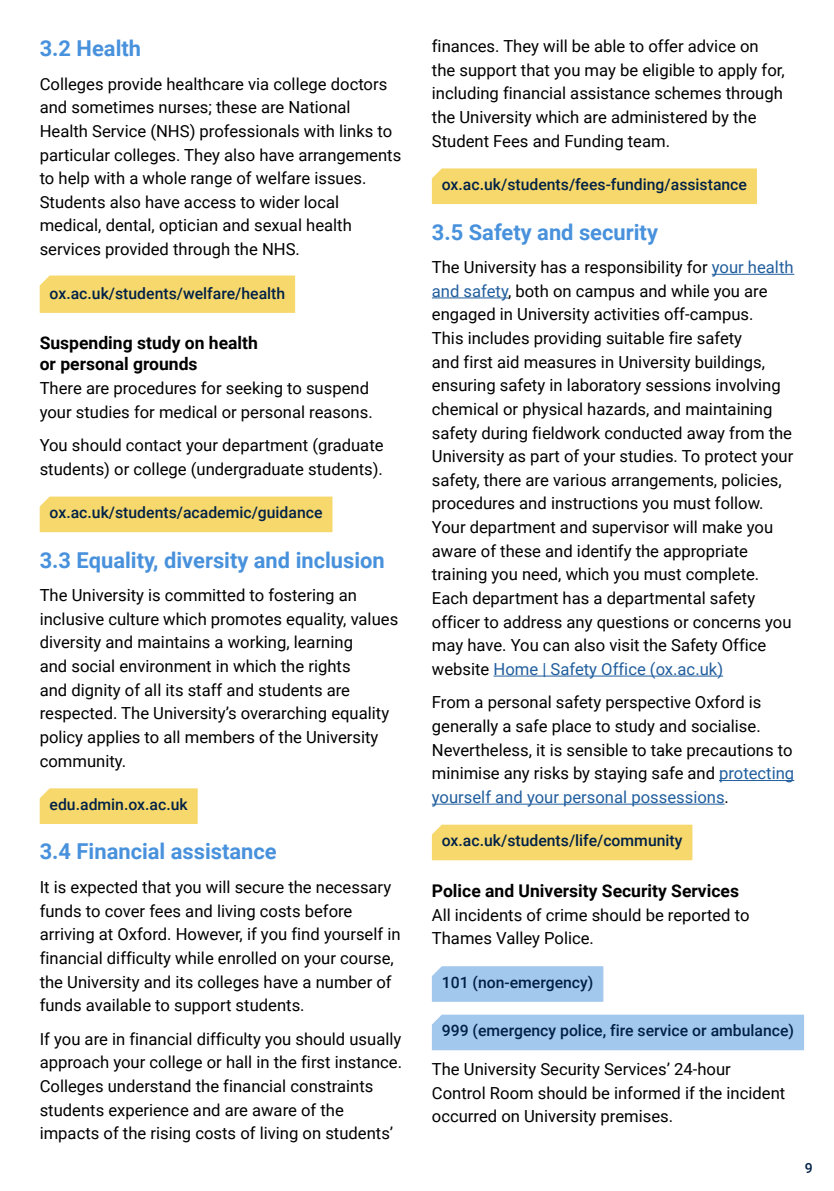
<style>
.page{position:relative;width:834px;height:1191px;background:#fff}
.page>*{position:absolute;margin:0;border:0;box-sizing:border-box;transform-origin:0 0}
.HEADER_2{font:700 21.88px "Roboto";color:#4891dc}
.HEADER_3{font:700 17.5px/21px "Roboto";color:#000}
.Body{font:16.62px/23.6px "Roboto";color:#000}
.Website{font:500 15.75px "Roboto";color:#002147}
.Phone_numbers{font:500 15.75px "Roboto";color:#002147}
.t1{font:500 14px "Roboto";color:#002147}
.s1{color:#215e9e}
</style>
<div class="page">
<div style="left:40px;top:275px;width:255px;height:38px;background:#f7d86c"></div>
<div style="left:40px;top:496px;width:292px;height:36px;background:#f7d86c"></div>
<div style="left:40px;top:788px;width:158px;height:36px;background:#f7d86c"></div>
<div style="left:432px;top:168px;width:324px;height:36px;background:#f7d86c"></div>
<hr style="left:711px;top:274px;width:83px;height:1px;background:#215e9e">
<hr style="left:432px;top:297px;width:76px;height:1px;background:#215e9e">
<hr style="left:493px;top:675px;width:230px;height:1px;background:#215e9e">
<hr style="left:719px;top:780px;width:75px;height:1px;background:#215e9e">
<hr style="left:432px;top:803px;width:292px;height:1px;background:#215e9e">
<div style="left:432px;top:824px;width:260px;height:36px;background:#f7d86c"></div>
<div style="left:432px;top:966px;width:171px;height:35px;background:#a3c8ed"></div>
<div style="left:432px;top:1014px;width:371px;height:36px;background:#a3c8ed"></div>
<h2 class="HEADER_2" style="left:40px;top:33px;width:103px">3.2 Health</h2>
<p class="Body" style="left:40px;top:71px;width:363px">Colleges provide healthcare via college doctors and sometimes nurses; these are National Health Service (NHS) professionals with links to particular colleges. They also have arrangements to help with a whole range of welfare issues.<br>Students also have access to wider local medical, dental, optician and sexual health services provided through the NHS.</p>
<p class="Website" style="left:50px;top:282px;width:237px">ox.ac.uk/students/welfare/health</p>
<h3 class="HEADER_3" style="left:40px;top:332px;width:220px">Suspending study on health or personal grounds</h3>
<p class="Body" style="left:40px;top:376px;width:334px">There are procedures for seeking to suspend your studies for medical or personal reasons.</p>
<p class="Body" style="left:40px;top:433px;width:345px">You should contact your department (graduate students) or college (undergraduate students).</p>
<p class="Website" style="left:50px;top:502px;width:274px">ox.ac.uk/students/academic/guidance</p>
<h2 class="HEADER_2" style="left:40px;top:544px;width:346px">3.3 Equality, diversity and inclusion</h2>
<p class="Body" style="left:40px;top:583px;width:360px">The University is committed to fostering an inclusive culture which promotes equality, values diversity and maintains a working, learning<br>and social environment in which the rights<br>and dignity of all its staff and students are respected. The University’s overarching equality policy applies to all members of the University community.</p>
<p class="Website" style="left:50px;top:793px;width:140px">edu.admin.ox.ac.uk</p>
<h2 class="HEADER_2" style="left:40px;top:836px;width:238px">3.4 Financial assistance</h2>
<p class="Body" style="left:40px;top:874px;width:362px">It is expected that you will secure the necessary funds to cover fees and living costs before arriving at Oxford. However, if you find yourself in financial difficulty while enrolled on your course, the University and its colleges have a number of funds available to support students.</p>
<p class="Body" style="left:40px;top:1026px;width:364px">If you are in financial difficulty you should usually approach your college or hall in the first instance.<br>Colleges understand the financial constraints students experience and are aware of the impacts of the rising costs of living on students’</p>
<p class="Body" style="left:432px;top:34px;width:354px">finances. They will be able to offer advice on the support that you may be eligible to apply for, including financial assistance schemes through the University which are administered by the Student Fees and Funding team.</p>
<p class="Website" style="left:441px;top:173px;width:306px">ox.ac.uk/students/fees-funding/assistance</p>
<h2 class="HEADER_2" style="left:432px;top:216px;width:227px">3.5 Safety and security</h2>
<p class="Body" style="left:432px;top:255px;width:363px">The University has a responsibility for <span class="s1">your health and safety</span>, both on campus and while you are engaged in University activities off-campus.<br>This includes providing suitable fire safety<br>and first aid measures in University buildings, ensuring safety in laboratory sessions involving chemical or physical hazards, and maintaining safety during fieldwork conducted away from the University as part of your studies. To protect your safety, there are various arrangements, policies, procedures and instructions you must follow.<br>Your department and supervisor will make you aware of these and identify the appropriate training you need, which you must complete.<br>Each department has a departmental safety officer to address any questions or concerns you may have. You can also visit the Safety Office website <span class="s1">Home | Safety Office (ox.ac.uk)</span></p>
<p class="Body" style="left:432px;top:690px;width:364px">From a personal safety perspective Oxford is generally a safe place to study and socialise.<br>Nevertheless, it is sensible to take precautions to minimise any risks by staying safe and <span class="s1">protecting yourself and your personal possessions</span>.</p>
<p class="Website" style="left:441px;top:829px;width:242px">ox.ac.uk/students/life/community</p>
<h3 class="HEADER_3" style="left:432px;top:880px;width:308px">Police and University Security Services</h3>
<p class="Body" style="left:432px;top:902px;width:319px">All incidents of crime should be reported to<br>Thames Valley Police.</p>
<p class="Phone_numbers" style="left:441px;top:971px;width:153px">101 (non-emergency)</p>
<p class="Phone_numbers" style="left:441px;top:1019px;width:354px">999 (emergency police, fire service or ambulance)</p>
<p class="Body" style="left:432px;top:1056px;width:355px">The University Security Services’ 24-hour<br>Control Room should be informed if the incident occurred on University premises.</p>
<p class="t1" style="left:804px;top:1158px;width:9px">9</p>
</div>
